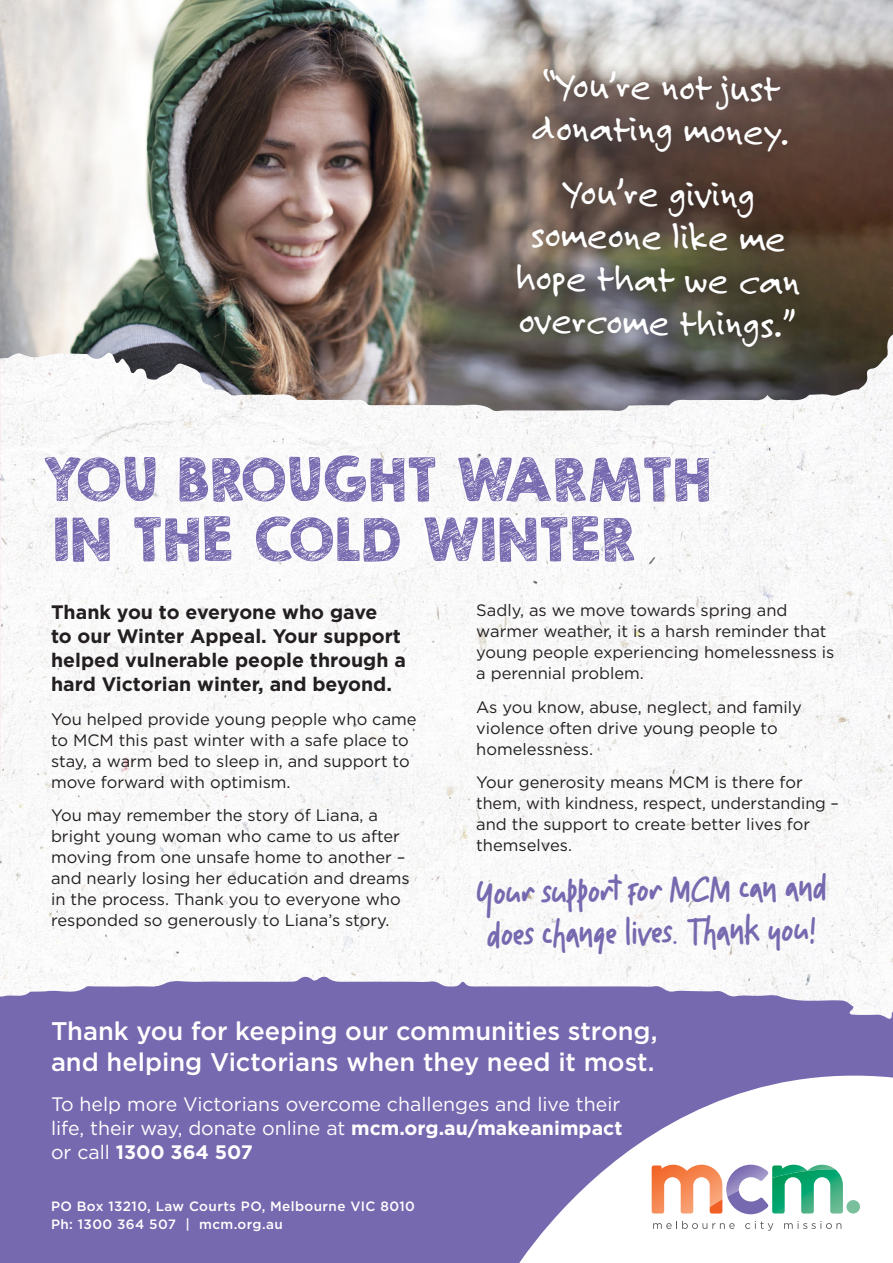
<style>
.page{position:relative;width:893px;height:1263px;background:#fff}
.page>*{position:absolute;margin:0;border:0;box-sizing:border-box;transform-origin:0 0}
.t1{font:58.2px/59.8px "KG Broken Vessels Sketch";letter-spacing:.02em;color:#7769af}
.t2{font:42px/42px "Moonllime";color:#7769af}
.t3{font:39.6px/42.9px "Felt Tip Roman";color:#fff}
.t4{font:500 25.5px/30.6px "Gotham";color:#fff}
.t5{font:19.5px/24px "Gotham";color:#fff;text-align:justify}
.t6{font:700 19.5px/24px "Gotham";color:#231f20}
.t7{font:16.5px/21px "Gotham";color:#231f20}
.t8{font:500 13.5px/18px "Gotham";letter-spacing:.03em;color:#fff}
.s1{font-weight:700}
</style>
<div class="page">
<img style="left:1px;top:412px;width:892px;height:563px">
<img style="left:0;top:0;width:1px;height:778px">
<svg style="left:0;top:746px;width:1px;height:38px"></svg>
<img style="left:0;top:784px;width:1px;height:329px">
<svg style="left:0;top:975px;width:893px;height:288px;background:#8073b4"></svg>
<svg style="left:504px;top:1056px;width:389px;height:207px"></svg>
<svg style="left:0;top:1215px;width:1px;height:48px"></svg>
<img style="left:0;top:0;width:893px;height:412px">
<svg style="left:653px;top:1221px;width:82px;height:8px"></svg>
<svg style="left:745px;top:1221px;width:28px;height:9px"></svg>
<svg style="left:784px;top:1221px;width:57px;height:8px"></svg>
<div style="left:846px;top:1200px;width:14px;height:13px;background:#7ac09d;border-radius:50%"></div>
<svg style="left:652px;top:1165px;width:191px;height:49px"></svg>
<div style="left:20px;top:429px;width:716px;height:159px;background:#fff"></div>
<div style="left:499px;top:52px;width:317px;height:312px;background:#231f20;opacity:.75"></div>
<h3 class="t3" style="left:533px;top:63px;width:259px;rotate:1deg">“You’re not just donating money.</h3>
<h3 class="t3" style="left:517px;top:170px;width:287px;text-align:center;rotate:1deg">You’re giving someone like me hope that we can overcome things.”</h3>
<h1 class="t1" style="left:43px;top:450px;width:669px">YOU BROUGHT WARMTH<br>IN THE COLD WINTER</h1>
<p class="t6" style="left:51px;top:599px;width:356px">Thank you to everyone who gave<br>to our Winter Appeal. Your support helped vulnerable people through a hard Victorian winter, and beyond.</p>
<p class="t7" style="left:51px;top:708px;width:367px">You helped provide young people who came to MCM this past winter with a safe place to stay, a warm bed to sleep in, and support to move forward with optimism.</p>
<p class="t7" style="left:51px;top:805px;width:360px">You may remember the story of Liana, a bright young woman who came to us after moving from one unsafe home to another – and nearly losing her education and dreams in the process. Thank you to everyone who responded so generously to Liana’s story.</p>
<p class="t7" style="left:476px;top:599px;width:360px">Sadly, as we move towards spring and warmer weather, it is a harsh reminder that young people experiencing homelessness is a perennial problem.</p>
<p class="t7" style="left:476px;top:696px;width:327px">As you know, abuse, neglect, and family violence often drive young people to homelessness.</p>
<p class="t7" style="left:476px;top:772px;width:364px">Your generosity means MCM is there for them, with kindness, respect, understanding – and the support to create better lives for themselves.</p>
<h2 class="t2" style="left:475px;top:869px;width:352px;rotate:-1deg">Your support for MCM can and does change lives. Thank you!</h2>
<h3 class="t4" style="left:51px;top:1015px;width:608px">Thank you for keeping our communities strong, and helping Victorians when they need it most.</h3>
<p class="t5" style="left:51px;top:1092px;width:573px">To help more Victorians overcome challenges and live their life, their way, donate online at <span class="s1">mcm.org.au/makeanimpact </span>or call <span class="s1">1300 364 507</span></p>
<p class="t8" style="left:51px;top:1197px;width:365px">PO Box 13210, Law Courts PO, Melbourne VIC 8010<br>Ph: 1300 364 507 | mcm.org.au</p>
</div>
